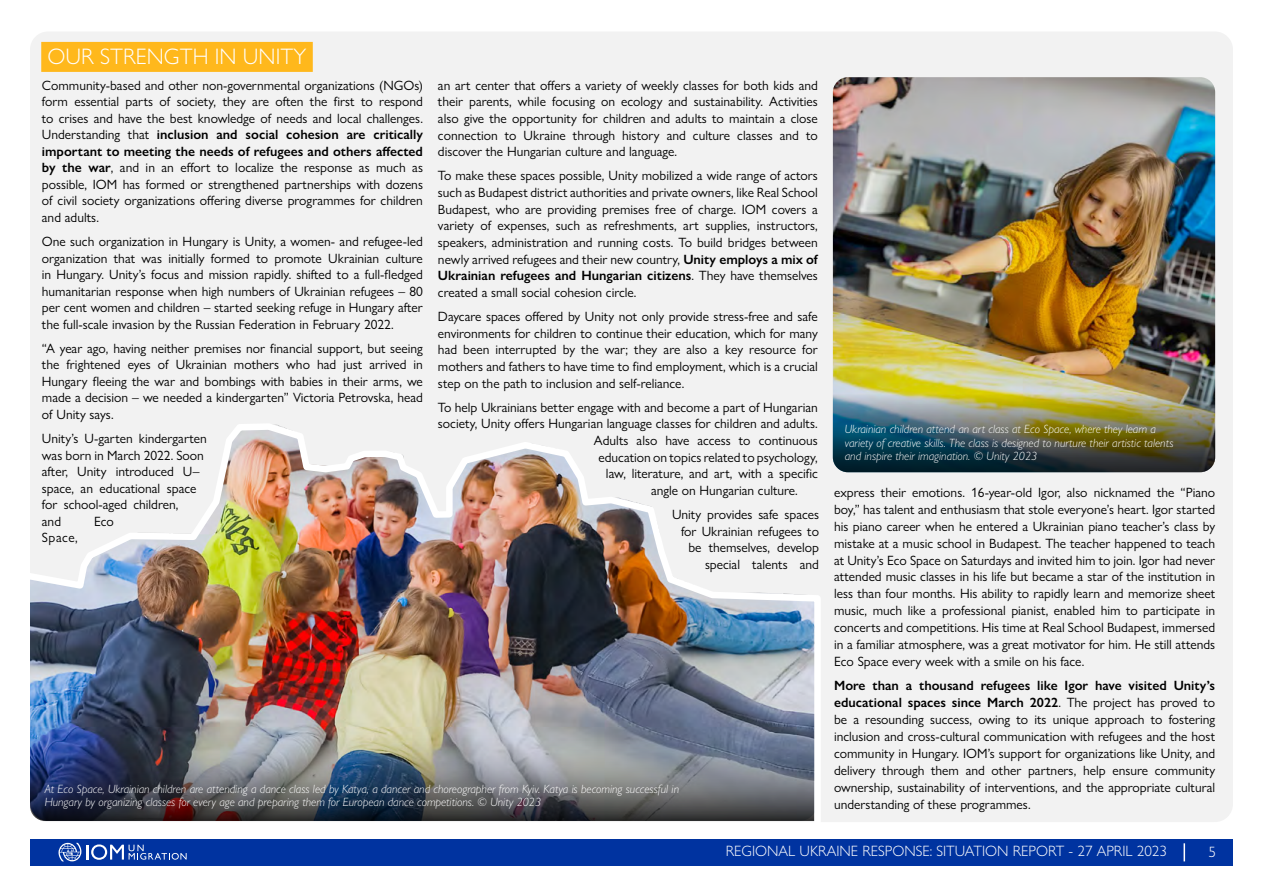
<style>
.page{position:relative;width:1263px;height:893px;background:#fff}
.page>*{position:absolute;margin:0;border:0;box-sizing:border-box;transform-origin:0 0}
.t1{font:300 22.5px "Gill Sans Nova";color:#fff}
.t2{font:300 15px "Gill Sans Nova";color:#fff}
.t3{font:13.5px/16.5px "Gill Sans Nova";color:#000;text-align:justify}
.t4{font:italic 300 12px/13.5px "Gill Sans Nova";color:#fff}
.s1{font-weight:600}
</style>
<div class="page">
<div style="left:30px;top:839px;width:1203px;height:26px;background:#0033a0"></div>
<svg style="left:1183px;top:843px;width:2px;height:18px"></svg>
<svg style="left:59px;top:843px;width:128px;height:18px"></svg>
<div style="left:30px;top:32px;width:1203px;height:790px;background:#f2f2f2;border-radius:18px"></div>
<div style="left:41px;top:42px;width:272px;height:30px;background:#ffb81c"></div>
<img style="left:30px;top:424px;width:790px;height:398px">
<img style="left:833px;top:77px;width:382px;height:313px">
<img style="left:30px;top:729px;width:784px;height:92px">
<img style="left:833px;top:390px;width:382px;height:82px">
<h1 class="t1" style="left:48px;top:43px;width:260px">OUR STRENGTH IN UNITY</h1>
<p class="t3" style="left:42px;top:77px;width:383px">Community-based and other non-governmental organizations (NGOs) form essential parts of society, they are often the first to respond to crises and have the best knowledge of needs and local challenges.<br>Understanding that <span class="s1">inclusion and social cohesion are critically important to meeting the needs of refugees and others affected by the war</span>, and in an effort to localize the response as much as possible, IOM has formed or strengthened partnerships with dozens of civil society organizations offering diverse programmes for children and adults.</p>
<p class="t3" style="left:42px;top:233px;width:383px">One such organization in Hungary is Unity, a women- and refugee-led organization that was initially formed to promote Ukrainian culture in Hungary. Unity’s focus and mission rapidly. shifted to a full-fledged humanitarian response when high numbers of Ukrainian refugees – 80 per cent women and children – started seeking refuge in Hungary after the full-scale invasion by the Russian Federation in February 2022.</p>
<p class="t3" style="left:42px;top:340px;width:383px">“A year ago, having neither premises nor financial support, but seeing the frightened eyes of Ukrainian mothers who had just arrived in Hungary fleeing the war and bombings with babies in their arms, we made a decision – we needed a kindergarten” Victoria Petrovska, head of Unity says.</p>
<p class="t3" style="left:42px;top:430px;width:167px;text-align:left">Unity’s U-garten kindergarten was born in March 2022. Soon after, Unity introduced U– space, an educational space for school-aged children,<br>and</p>
<p class="t3" style="left:94px;top:513px;width:21px">Eco</p>
<p class="t3" style="left:42px;top:529px;width:38px">Space,</p>
<p class="t3" style="left:438px;top:77px;width:381px">an art center that offers a variety of weekly classes for both kids and their parents, while focusing on ecology and sustainability. Activities also give the opportunity for children and adults to maintain a close connection to Ukraine through history and culture classes and to discover the Hungarian culture and language.</p>
<p class="t3" style="left:438px;top:167px;width:381px">To make these spaces possible, Unity mobilized a wide range of actors such as Budapest district authorities and private owners, like Real School Budapest, who are providing premises free of charge. IOM covers a variety of expenses, such as refreshments, art supplies, instructors, speakers, administration and running costs. To build bridges between newly arrived refugees and their new country, <span class="s1">Unity employs a mix of Ukrainian refugees and Hungarian citizens</span>. They have themselves created a small social cohesion circle.</p>
<p class="t3" style="left:438px;top:308px;width:381px">Daycare spaces offered by Unity not only provide stress-free and safe environments for children to continue their education, which for many had been interrupted by the war; they are also a key resource for mothers and fathers to have time to find employment, which is a crucial step on the path to inclusion and self-reliance.</p>
<p class="t3" style="left:438px;top:399px;width:381px">To help Ukrainians better engage with and become a part of Hungarian</p>
<p class="t3" style="left:438px;top:415px;width:381px">society, Unity offers Hungarian language classes for children and adults.</p>
<p class="t3" style="left:594px;top:432px;width:225px">Adults also have access to continuous</p>
<p class="t3" style="left:598px;top:449px;width:221px">education on topics related to psychology,</p>
<p class="t3" style="left:606px;top:465px;width:213px">law, literature, and art, with a specific</p>
<p class="t3" style="left:651px;top:482px;width:148px">angle on Hungarian culture.</p>
<p class="t3" style="left:672px;top:506px;width:149px;text-align:right">Unity provides safe spaces for Ukrainian refugees to be themselves, develop special talents and</p>
<p class="t4" style="left:45px;top:782px;width:636px">At Eco Space, Ukrainian children are attending a dance class led by Katya, a dancer and choreographer from Kyiv. Katya is becoming successful in<br>Hungary by organizing classes for every age and preparing them for European dance competitions. © Unity 2023</p>
<p class="t4" style="left:845px;top:422px;width:330px">Ukrainian children attend an art class at Eco Space, where they learn a variety of creative skills. The class is designed to nurture their artistic talents and inspire their imagination. © Unity 2023</p>
<p class="t3" style="left:834px;top:484px;width:383px;line-height:17px">express their emotions. 16-year-old Igor, also nicknamed the “Piano boy,” has talent and enthusiasm that stole everyone’s heart. Igor started his piano career when he entered a Ukrainian piano teacher’s class by mistake at a music school in Budapest. The teacher happened to teach at Unity’s Eco Space on Saturdays and invited him to join. Igor had never attended music classes in his life but became a star of the institution in less than four months. His ability to rapidly learn and memorize sheet music, much like a professional pianist, enabled him to participate in concerts and competitions. His time at Real School Budapest, immersed in a familiar atmosphere, was a great motivator for him. He still attends Eco Space every week with a smile on his face.</p>
<p class="t3" style="left:834px;top:677px;width:383px;line-height:17px"><span class="s1">More than a thousand refugees like Igor have visited Unity’s educational spaces since March 2022</span>. The project has proved to be a resounding success, owing to its unique approach to fostering inclusion and cross-cultural communication with refugees and the host community in Hungary. IOM’s support for organizations like Unity, and delivery through them and other partners, help ensure community ownership, sustainability of interventions, and the appropriate cultural understanding of these programmes.</p>
<p class="t2" style="left:726px;top:842px;width:443px">REGIONAL UKRAINE RESPONSE: SITUATION REPORT - 27 APRIL 2023</p>
<p class="t2" style="left:1209px;top:843px;width:9px">5</p>
</div>
